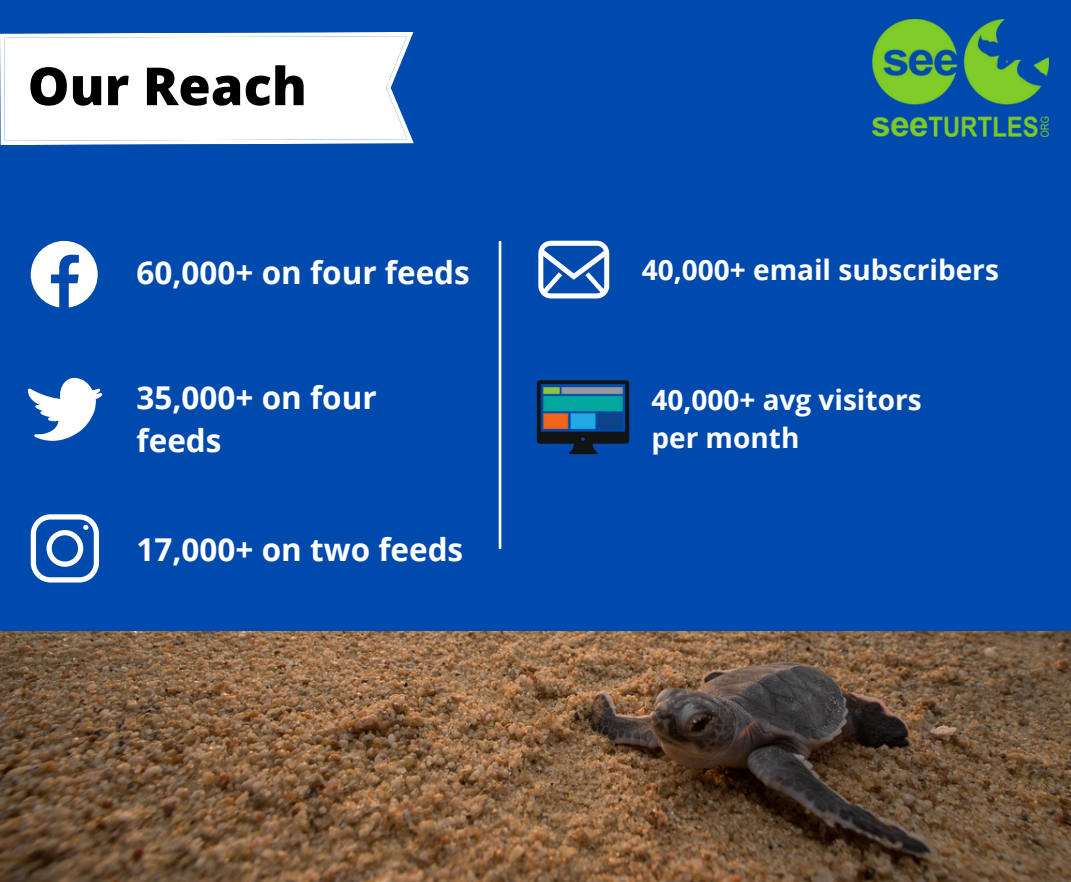
<style>
.page{position:relative;width:1071px;height:882px;background:#004aad}
.page>*{position:absolute;margin:0;border:0;box-sizing:border-box;transform-origin:0 0}
.t1{font:800 52.5px "Open Sans";color:#000}
.t2{font:700 31.5px/43.4px "Open Sans";color:#fff}
.t3{font:700 28px/38.1px "Open Sans";color:#fff}
</style>
<div class="page">
<svg style="left:0;top:32px;width:414px;height:113px;background:#f2f6fa"></svg>
<svg style="left:31px;top:241px;width:67px;height:67px"></svg>
<svg style="left:28px;top:378px;width:74px;height:63px"></svg>
<svg style="left:31px;top:514px;width:68px;height:69px"></svg>
<svg style="left:538px;top:241px;width:71px;height:57px"></svg>
<hr style="left:499px;top:242px;width:2px;height:306px;background:#fff">
<img style="left:536px;top:380px;width:94px;height:75px">
<img style="left:0;top:632px;width:1071px;height:250px">
<img style="left:873px;top:20px;width:176px;height:117px">
<h1 class="t1" style="left:28px;top:49px;width:281px">Our Reach</h1>
<p class="t2" style="left:137px;top:250px;width:335px">60,000+ on four feeds</p>
<p class="t2" style="left:137px;top:375px;width:242px">35,000+ on four feeds</p>
<p class="t2" style="left:137px;top:527px;width:328px">17,000+ on two feeds</p>
<p class="t3" style="left:642px;top:250px;width:359px">40,000+ email subscribers</p>
<p class="t3" style="left:651px;top:380px;width:272px">40,000+ avg visitors per month</p>
</div>
